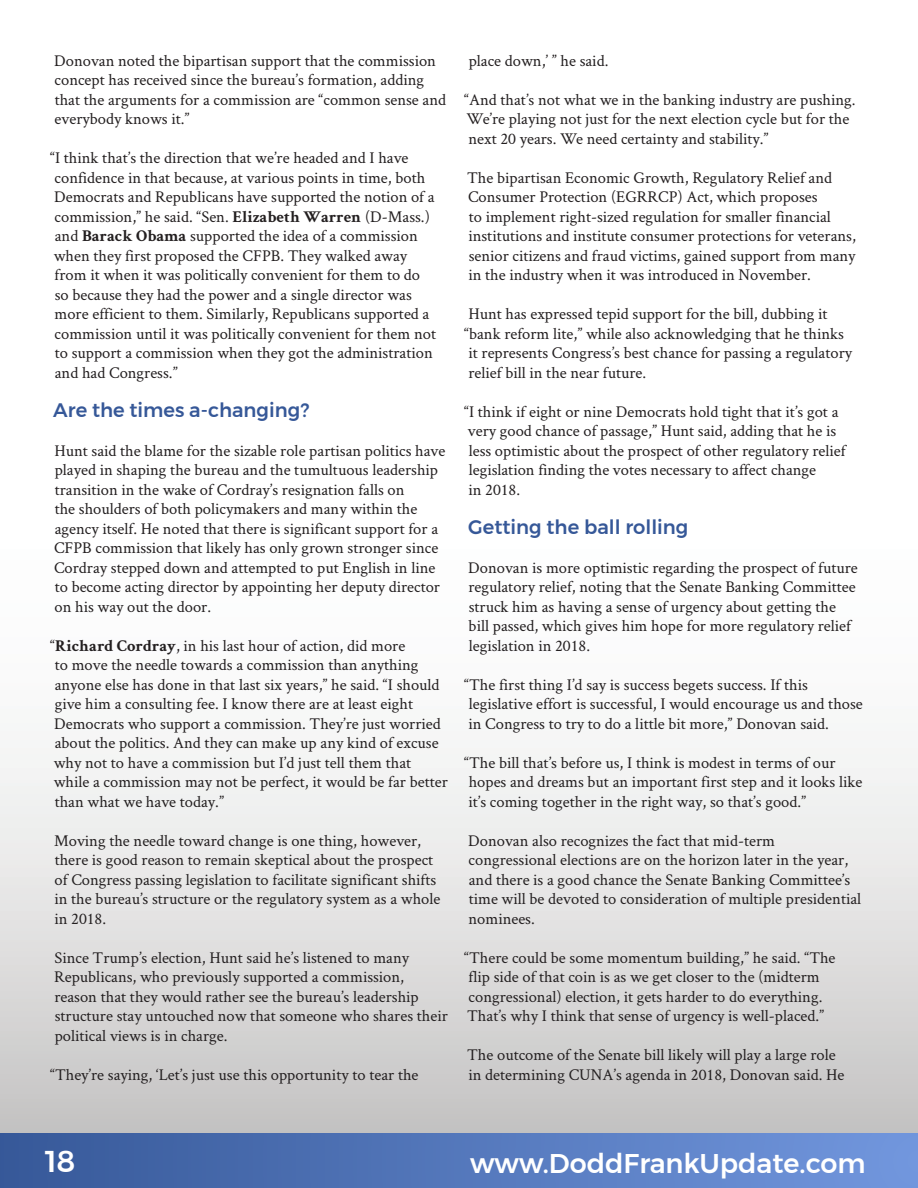
<style>
.page{position:relative;width:918px;height:1188px;background:#fff}
.page>*{position:absolute;margin:0;border:0;box-sizing:border-box;transform-origin:0 0}
.t1{font:500 30px "Montserrat";color:#fff}
.t2{font:500 27px "Montserrat";color:#fff}
.subhead{font:500 19.5px "Montserrat";color:#365898}
.Paragraph_Style_1{font:16.5px/19.5px "Crimson Text";color:#231f20}
.s1{font-weight:700}
</style>
<div class="page">
<div style="left:0;top:460px;width:918px;height:727px;background:linear-gradient(to bottom,#fff,#c8c7c6)"></div>
<div style="left:0;top:1133px;width:918px;height:55px;background:linear-gradient(to right,#365898,#7297de)"></div>
<p class="Paragraph_Style_1" style="left:54px;top:50px;width:393px">Donovan noted the bipartisan support that the commission concept has received since the bureau’s formation, adding that the arguments for a commission are “common sense and everybody knows it.”</p>
<p class="Paragraph_Style_1" style="left:50px;top:147px;width:388px">“I think that’s the direction that we’re headed and I have confidence in that because, at various points in time, both Democrats and Republicans have supported the notion of a commission,” he said. “Sen. <span class="s1">Elizabeth Warren</span> (D-Mass.) and <span class="s1">Barack Obama</span> supported the idea of a commission when they first proposed the CFPB. They walked away from it when it was politically convenient for them to do<br>so because they had the power and a single director was more efficient to them. Similarly, Republicans supported a commission until it was politically convenient for them not to support a commission when they got the administration and had Congress.”</p>
<p class="subhead" style="left:53px;top:394px;width:257px">Are the times a-changing?</p>
<p class="Paragraph_Style_1" style="left:54px;top:440px;width:393px">Hunt said the blame for the sizable role partisan politics have played in shaping the bureau and the tumultuous leadership transition in the wake of Cordray’s resignation falls on<br>the shoulders of both policymakers and many within the agency itself. He noted that there is significant support for a CFPB commission that likely has only grown stronger since Cordray stepped down and attempted to put English in line to become acting director by appointing her deputy director on his way out the door.</p>
<p class="Paragraph_Style_1" style="left:50px;top:635px;width:399px">“<span class="s1">Richard Cordray</span>, in his last hour of action, did more<br>to move the needle towards a commission than anything anyone else has done in that last six years,” he said. “I should give him a consulting fee. I know there are at least eight Democrats who support a commission. They’re just worried about the politics. And they can make up any kind of excuse why not to have a commission but I’d just tell them that<br>while a commission may not be perfect, it would be far better than what we have today.”</p>
<p class="Paragraph_Style_1" style="left:54px;top:830px;width:388px">Moving the needle toward change is one thing, however, there is good reason to remain skeptical about the prospect of Congress passing legislation to facilitate significant shifts in the bureau’s structure or the regulatory system as a whole in 2018.</p>
<p class="Paragraph_Style_1" style="left:54px;top:947px;width:395px">Since Trump’s election, Hunt said he’s listened to many Republicans, who previously supported a commission, reason that they would rather see the bureau’s leadership structure stay untouched now that someone who shares their political views is in charge.</p>
<p class="Paragraph_Style_1" style="left:50px;top:1064px;width:370px">“They’re saying, ‘Let’s just use this opportunity to tear the</p>
<p class="Paragraph_Style_1" style="left:469px;top:50px;width:141px">place down,’ ” he said.</p>
<p class="Paragraph_Style_1" style="left:464px;top:89px;width:393px">“And that’s not what we in the banking industry are pushing.<br>We’re playing not just for the next election cycle but for the next 20 years. We need certainty and stability.”</p>
<p class="Paragraph_Style_1" style="left:467px;top:167px;width:390px">The bipartisan Economic Growth, Regulatory Relief and Consumer Protection (EGRRCP) Act, which proposes<br>to implement right-sized regulation for smaller financial institutions and institute consumer protections for veterans, senior citizens and fraud victims, gained support from many in the industry when it was introduced in November.</p>
<p class="Paragraph_Style_1" style="left:464px;top:304px;width:390px">Hunt has expressed tepid support for the bill, dubbing it “bank reform lite,” while also acknowledging that he thinks it represents Congress’s best chance for passing a regulatory relief bill in the near future.</p>
<p class="Paragraph_Style_1" style="left:464px;top:401px;width:383px">“I think if eight or nine Democrats hold tight that it’s got a very good chance of passage,” Hunt said, adding that he is less optimistic about the prospect of other regulatory relief legislation finding the votes necessary to affect change<br>in 2018.</p>
<p class="subhead" style="left:468px;top:511px;width:222px">Getting the ball rolling</p>
<p class="Paragraph_Style_1" style="left:468px;top:557px;width:391px">Donovan is more optimistic regarding the prospect of future regulatory relief, noting that the Senate Banking Committee struck him as having a sense of urgency about getting the bill passed, which gives him hope for more regulatory relief legislation in 2018.</p>
<p class="Paragraph_Style_1" style="left:464px;top:674px;width:400px">“The first thing I’d say is success begets success. If this legislative effort is successful, I would encourage us and those in Congress to try to do a little bit more,” Donovan said.</p>
<p class="Paragraph_Style_1" style="left:464px;top:752px;width:400px">“The bill that’s before us, I think is modest in terms of our hopes and dreams but an important first step and it looks like it’s coming together in the right way, so that’s good.”</p>
<p class="Paragraph_Style_1" style="left:468px;top:830px;width:395px">Donovan also recognizes the fact that mid-term congressional elections are on the horizon later in the year, and there is a good chance the Senate Banking Committee’s time will be devoted to consideration of multiple presidential nominees.</p>
<p class="Paragraph_Style_1" style="left:464px;top:947px;width:373px">“There could be some momentum building,” he said. “The flip side of that coin is as we get closer to the (midterm congressional) election, it gets harder to do everything.<br>That’s why I think that sense of urgency is well-placed.”</p>
<p class="Paragraph_Style_1" style="left:467px;top:1045px;width:379px">The outcome of the Senate bill likely will play a large role in determining CUNA’s agenda in 2018, Donovan said. He</p>
<p class="t1" style="left:45px;top:1138px;width:32px">18</p>
<p class="t2" style="left:470px;top:1142px;width:397px">www.DoddFrankUpdate.com</p>
</div>
